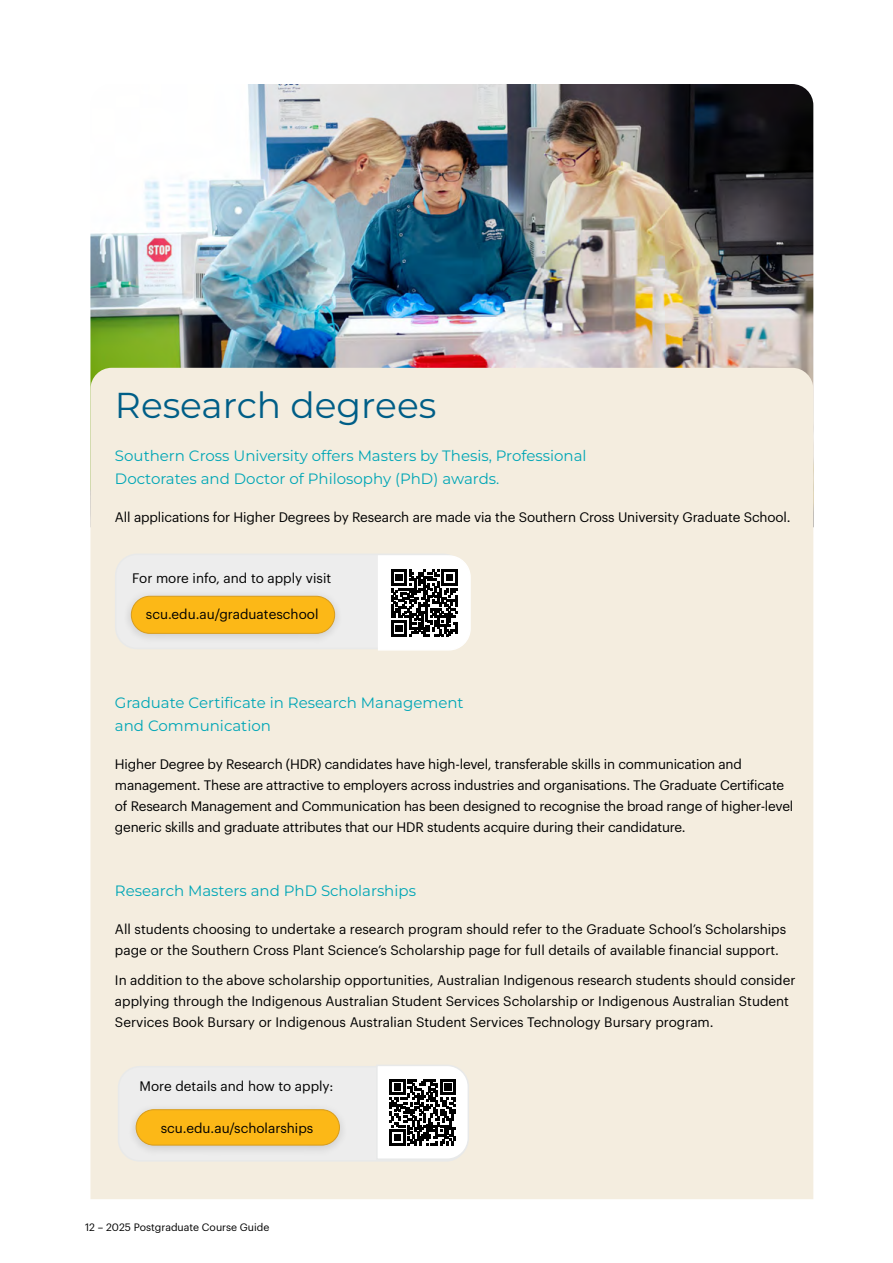
<style>
.page{position:relative;width:893px;height:1263px;background:#fff}
.page>*{position:absolute;margin:0;border:0;box-sizing:border-box;transform-origin:0 0}
.Heading_1{font:36px "Montserrat";color:#005e87}
.Lead_text{font:15px/22.8px "Montserrat";color:#00a6b6}
._4__copy{font:13.5px/21px "Graphik";letter-spacing:-.005em;color:#000}
.Body{font:13.5px "Graphik";color:#000}
.t1{font:10.5px "Graphik";color:#000}
</style>
<div class="page">
<img style="left:90px;top:84px;width:723px;height:284px">
<div style="left:90px;top:368px;width:723px;height:831px;background:#f4eddf"></div>
<div style="left:116px;top:554px;width:348px;height:94px;background:#ededed;border-radius:21px"></div>
<div style="left:115px;top:553px;width:350px;height:96px;border:2px solid #e8e9e9;border-radius:21px"></div>
<div style="left:122px;top:589px;width:222px;height:56px;background:#000;opacity:.15"></div>
<div style="left:131px;top:596px;width:204px;height:37px;background:#fcb817;border-radius:19px"></div>
<div style="left:131px;top:596px;width:204px;height:38px;border:1px solid #d89c1b;border-radius:19px"></div>
<svg style="left:377px;top:554px;width:95px;height:97px;background:#ababaa"></svg>
<div style="left:119px;top:1067px;width:348px;height:94px;background:#ededed;border-radius:21px"></div>
<div style="left:118px;top:1066px;width:350px;height:96px;border:2px solid #e8e9e9;border-radius:21px"></div>
<div style="left:127px;top:1102px;width:222px;height:55px;background:#000;opacity:.15"></div>
<div style="left:136px;top:1110px;width:203px;height:35px;background:#fcb817;border-radius:18px"></div>
<div style="left:136px;top:1109px;width:204px;height:36px;border:1px solid #d89c1b;border-radius:18px"></div>
<svg style="left:375px;top:1064px;width:95px;height:97px;background:#adadac"></svg>
<p class="Heading_1" style="left:115px;top:381px;width:323px">Research degrees</p>
<p class="Lead_text" style="left:115px;top:444px;width:473px">Southern Cross University offers Masters by Thesis, Professional<br>Doctorates and Doctor of Philosophy (PhD) awards.</p>
<p class="_4__copy" style="left:115px;top:505px;width:677px">All applications for Higher Degrees by Research are made via the Southern Cross University Graduate School.</p>
<p class="Body" style="left:132px;top:568px;width:201px">For more info, and to apply visit</p>
<p class="_4__copy" style="left:146px;top:602px;width:174px">scu.edu.au/graduateschool</p>
<p class="Lead_text" style="left:115px;top:691px;width:350px">Graduate Certificate in Research Management and Communication</p>
<p class="_4__copy" style="left:115px;top:753px;width:680px">Higher Degree by Research (HDR) candidates have high-level, transferable skills in communication and management. These are attractive to employers across industries and organisations. The Graduate Certificate of Research Management and Communication has been designed to recognise the broad range of higher-level generic skills and graduate attributes that our HDR students acquire during their candidature.</p>
<p class="Lead_text" style="left:115px;top:879px;width:302px">Research Masters and PhD Scholarships</p>
<p class="_4__copy" style="left:115px;top:918px;width:673px">All students choosing to undertake a research program should refer to the Graduate School’s Scholarships page or the Southern Cross Plant Science’s Scholarship page for full details of available financial support.</p>
<p class="_4__copy" style="left:115px;top:968px;width:682px">In addition to the above scholarship opportunities, Australian Indigenous research students should consider applying through the Indigenous Australian Student Services Scholarship or Indigenous Australian Student<br>Services Book Bursary or Indigenous Australian Student Services Technology Bursary program.</p>
<p class="_4__copy" style="left:140px;top:1075px;width:195px">More details and how to apply:</p>
<p class="_4__copy" style="left:161px;top:1116px;width:154px">scu.edu.au/scholarships</p>
<p class="t1" style="left:85px;top:1220px;width:186px">12 – 2025 Postgraduate Course Guide</p>
</div>
